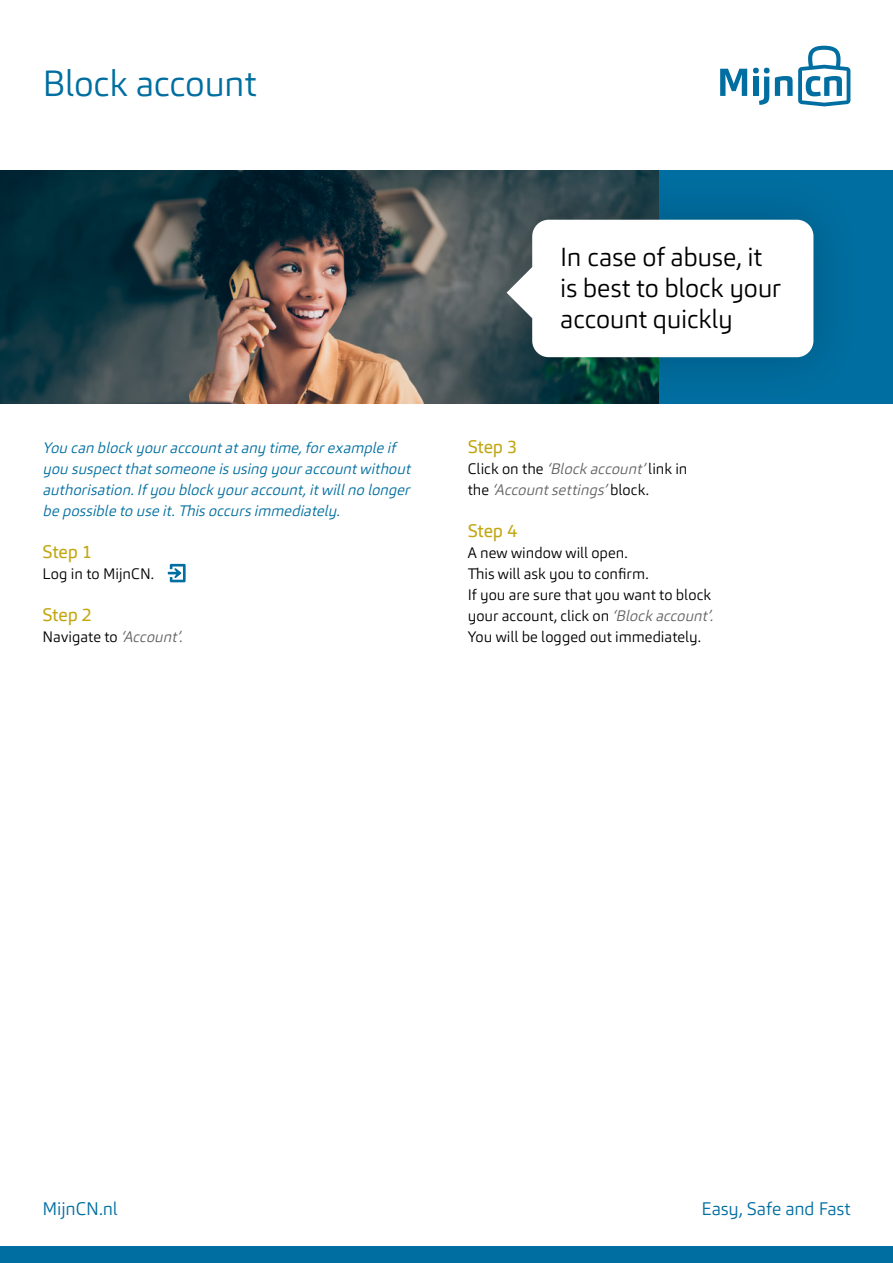
<style>
.page{position:relative;width:893px;height:1263px;background:#fff}
.page>*{position:absolute;margin:0;border:0;box-sizing:border-box;transform-origin:0 0}
.t1{font:300 36px "Carnac";letter-spacing:-.015em;color:#006ea0}
.t2{font:300 25.8px/30.9px "Carnac";letter-spacing:-.01em;color:#000}
.t3{font:300 18px "Carnac";letter-spacing:-.01em;color:#006ea0}
.t4{font:18px "Carnac";letter-spacing:-.01em;color:#c2a712}
.t5{font:italic 300 15px/21px "Carnac";color:#006ea0}
.t6{font:300 15px/21px "Carnac";color:#000}
.t7{font:italic 300 15px/21px "Carnac";color:#646363}
.s1{font-style:italic;color:#646363}
.s2{font-style:normal;color:#000}
</style>
<div class="page">
<div style="left:0;top:1246px;width:893px;height:17px;background:#006ea0"></div>
<svg style="left:720px;top:69px;width:27px;height:27px"></svg>
<svg style="left:753px;top:46px;width:97px;height:60px"></svg>
<svg style="left:168px;top:564px;width:18px;height:18px"></svg>
<img style="left:0;top:170px;width:659px;height:234px">
<div style="left:659px;top:170px;width:234px;height:234px;background:#006ea0"></div>
<div style="left:485px;top:172px;width:376px;height:233px;background:#000;opacity:.2"></div>
<div style="left:532px;top:220px;width:281px;height:137px;background:#fff;border-radius:17px"></div>
<svg style="left:507px;top:267px;width:26px;height:51px"></svg>
<h1 class="t1" style="left:43px;top:61px;width:215px">Block account</h1>
<p class="t5" style="left:43px;top:437px;width:373px">You can block youraccountatany time,forexample if you suspectthatsomeone isusing youraccountwithout authorisation.Ifyou block youraccount,itwillno longer be possible to use it.Thisoccursimmediately.</p>
<p class="t4" style="left:43px;top:540px;width:51px">Step 1</p>
<p class="t6" style="left:43px;top:563px;width:113px">Log in to MijnCN.</p>
<p class="t4" style="left:43px;top:603px;width:51px">Step 2</p>
<p class="t6" style="left:43px;top:626px;width:145px">N a v i g a te to <span class="s1">‘Account’.</span></p>
<h2 class="t2" style="left:560px;top:241px;width:223px">In case of abuse, it is best to block your account quickly</h2>
<p class="t4" style="left:468px;top:435px;width:51px">Step 3</p>
<p class="t7" style="left:468px;top:458px;width:221px"><span class="s2">C l i c k o n t h e</span> ‘Block account’<span class="s2">l i n k i n t h e</span> ‘Accountsettings’<span class="s2">b l o c k .</span></p>
<p class="t4" style="left:468px;top:519px;width:51px">Step 4</p>
<p class="t6" style="left:468px;top:542px;width:251px">A new window will open.<br>This will ask you to confirm.<br>If you are sure that you want to block your account, click on <span class="s1">‘Block account’.<br></span>You will be logged out immediately.</p>
<p class="t3" style="left:43px;top:1197px;width:77px">MijnCN.nl</p>
<p class="t3" style="left:701px;top:1197px;width:150px">Easy, Safe and Fast</p>
</div>
